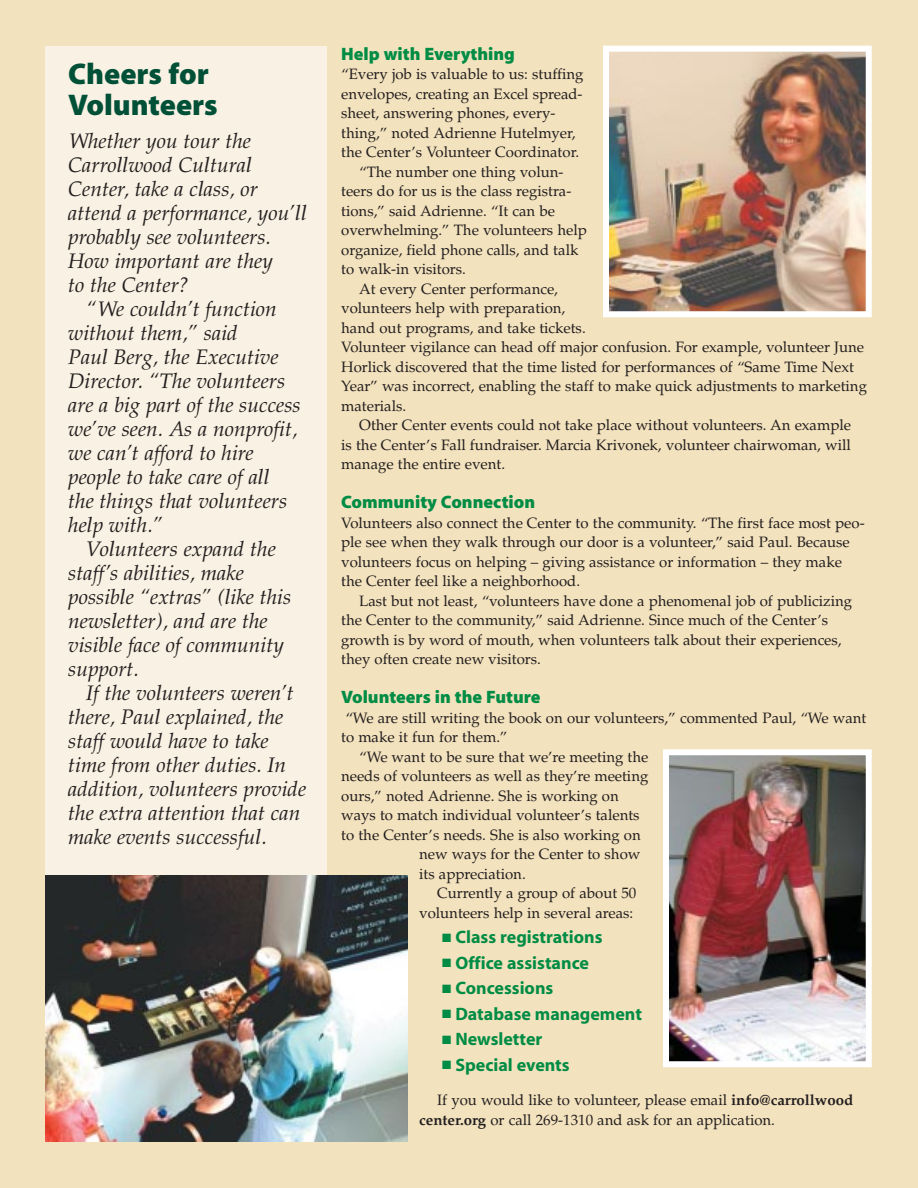
<style>
.page{position:relative;width:918px;height:1188px;background:#f3e2be}
.page>*{position:absolute;margin:0;border:0;box-sizing:border-box;transform-origin:0 0}
.t1{font:30px/31.5px "Myriad MM 830 600";color:#004f37}
.t2{font:italic 21px/24px "Palatino";color:#231f1f}
.t3{font:18px "Myriad MM 700 600";color:#008c44}
.t4{font:18px "Myriad MM 830 600";color:#008c44}
.t5{font:15px/19.5px "Palatino";color:#231f1f}
.s1{font-weight:700}
</style>
<div class="page">
<div style="left:46px;top:46px;width:281px;height:1095px;background:#f9f1e3"></div>
<img style="left:46px;top:875px;width:361px;height:266px">
<img style="left:610px;top:53px;width:255px;height:257px">
<div style="left:603px;top:46px;width:269px;height:271px;border:6px solid #fff"></div>
<img style="left:670px;top:756px;width:195px;height:304px">
<div style="left:663px;top:749px;width:209px;height:318px;border:6px solid #fff"></div>
<h1 class="t1" style="left:68px;top:61px;width:151px">Cheers for<br>Volunteers</h1>
<h2 class="t2" style="left:68px;top:131px;width:240px">Whether you tour the<br>Carrollwood Cultural<br>Center, take a class, or attend a performance, you’ll probably see volunteers.<br>How important are they<br>to the Center?</h2>
<h2 class="t2" style="left:68px;top:299px;width:234px;text-indent:18px">“We couldn’t function without them,” said<br>Paul Berg, the Executive<br>Director. “The volunteers are a big part of the success we’ve seen. As a nonprofit, we can’t afford to hire people to take care of all<br>the things that volunteers help with.”</h2>
<h2 class="t2" style="left:68px;top:539px;width:224px;text-indent:18px">Volunteers expand the staff’s abilities, make possible “extras” (like this newsletter), and are the visible face of community support.</h2>
<h2 class="t2" style="left:68px;top:683px;width:240px;text-indent:18px">If the volunteers weren’t there, Paul explained, the staff would have to take time from other duties. In addition, volunteers provide the extra attention that can make events successful.</h2>
<p class="t4" style="left:341px;top:47px;width:175px">Help with Everything</p>
<p class="t5" style="left:341px;top:66px;width:244px">“Every job is valuable to us: stuffing</p>
<p class="t5" style="left:341px;top:86px;width:243px">envelopes, creating an Excel spread-</p>
<p class="t5" style="left:341px;top:105px;width:216px">sheet, answering phones, every-</p>
<p class="t5" style="left:341px;top:125px;width:236px">thing,” noted Adrienne Hutelmyer,</p>
<p class="t5" style="left:341px;top:144px;width:240px">the Center’s Volunteer Coordinator.</p>
<p class="t5" style="left:359px;top:164px;width:206px">“The number one thing volun-</p>
<p class="t5" style="left:341px;top:183px;width:232px">teers do for us is the class registra-</p>
<p class="t5" style="left:341px;top:203px;width:215px">tions,” said Adrienne. “It can be</p>
<p class="t5" style="left:341px;top:222px;width:247px">overwhelming.” The volunteers help</p>
<p class="t5" style="left:341px;top:242px;width:239px">organize, field phone calls, and talk</p>
<p class="t5" style="left:341px;top:261px;width:126px">to walk-in visitors.</p>
<p class="t5" style="left:359px;top:281px;width:200px">At every Center performance,</p>
<p class="t5" style="left:341px;top:300px;width:226px">volunteers help with preparation,</p>
<p class="t5" style="left:341px;top:320px;width:246px">hand out programs, and take tickets.</p>
<p class="t5" style="left:341px;top:339px;width:524px">Volunteer vigilance can head off major confusion. For example, volunteer June</p>
<p class="t5" style="left:341px;top:359px;width:514px">Horlick discovered that the time listed for performances of “Same Time Next</p>
<p class="t5" style="left:341px;top:378px;width:527px">Year” was incorrect, enabling the staff to make quick adjustments to marketing</p>
<p class="t5" style="left:341px;top:398px;width:67px">materials.</p>
<p class="t5" style="left:359px;top:417px;width:493px">Other Center events could not take place without volunteers. An example</p>
<p class="t5" style="left:341px;top:437px;width:511px">is the Center’s Fall fundraiser. Marcia Krivonek, volunteer chairwoman, will</p>
<p class="t5" style="left:341px;top:456px;width:165px">manage the entire event.</p>
<p class="t4" style="left:341px;top:496px;width:195px">Community Connection</p>
<p class="t5" style="left:341px;top:515px;width:525px">Volunteers also connect the Center to the community. “The first face most peo&shy;ple see when they walk through our door is a volunteer,” said Paul. Because volunteers focus on helping – giving assistance or information – they make the Center feel like a neighborhood.</p>
<p class="t5" style="left:341px;top:593px;width:512px;text-indent:18px">Last but not least, “volunteers have done a phenomenal job of publicizing the Center to the community,” said Adrienne. Since much of the Center’s growth is by word of mouth, when volunteers talk about their experiences, they often create new visitors.</p>
<p class="t4" style="left:341px;top:691px;width:201px">Volunteers in the Future</p>
<p class="t5" style="left:345px;top:710px;width:523px">“We are still writing the book on our volunteers,” commented Paul, “We want</p>
<p class="t5" style="left:341px;top:729px;width:168px">to make it fun for them.”</p>
<p class="t5" style="left:359px;top:749px;width:291px">“We want to be sure that we’re meeting the</p>
<p class="t5" style="left:341px;top:768px;width:309px">needs of volunteers as well as they’re meeting</p>
<p class="t5" style="left:341px;top:788px;width:279px">ours,” noted Adrienne. She is working on</p>
<p class="t5" style="left:341px;top:807px;width:300px">ways to match individual volunteer’s talents</p>
<p class="t5" style="left:341px;top:827px;width:301px">to the Center’s needs. She is also working on</p>
<p class="t5" style="left:419px;top:846px;width:223px">new ways for the Center to show</p>
<p class="t5" style="left:419px;top:866px;width:108px">its appreciation.</p>
<p class="t5" style="left:437px;top:885px;width:201px">Currently a group of about 50</p>
<p class="t5" style="left:419px;top:905px;width:216px">volunteers help in several areas:</p>
<p class="t3" style="left:442px;top:931px;width:162px">■ Class registrations</p>
<p class="t3" style="left:442px;top:956px;width:148px">■ Office assistance</p>
<p class="t3" style="left:442px;top:982px;width:113px">■ Concessions</p>
<p class="t3" style="left:442px;top:1007px;width:201px">■ Database management</p>
<p class="t3" style="left:442px;top:1033px;width:102px">■ Newsletter</p>
<p class="t3" style="left:442px;top:1058px;width:129px">■ Special events</p>
<p class="t5" style="left:419px;top:1092px;width:436px;text-indent:18px">If you would like to volunteer, please email <span class="s1">info@carrollwood center.org</span> or call 269-1310 and ask for an application.</p>
</div>
